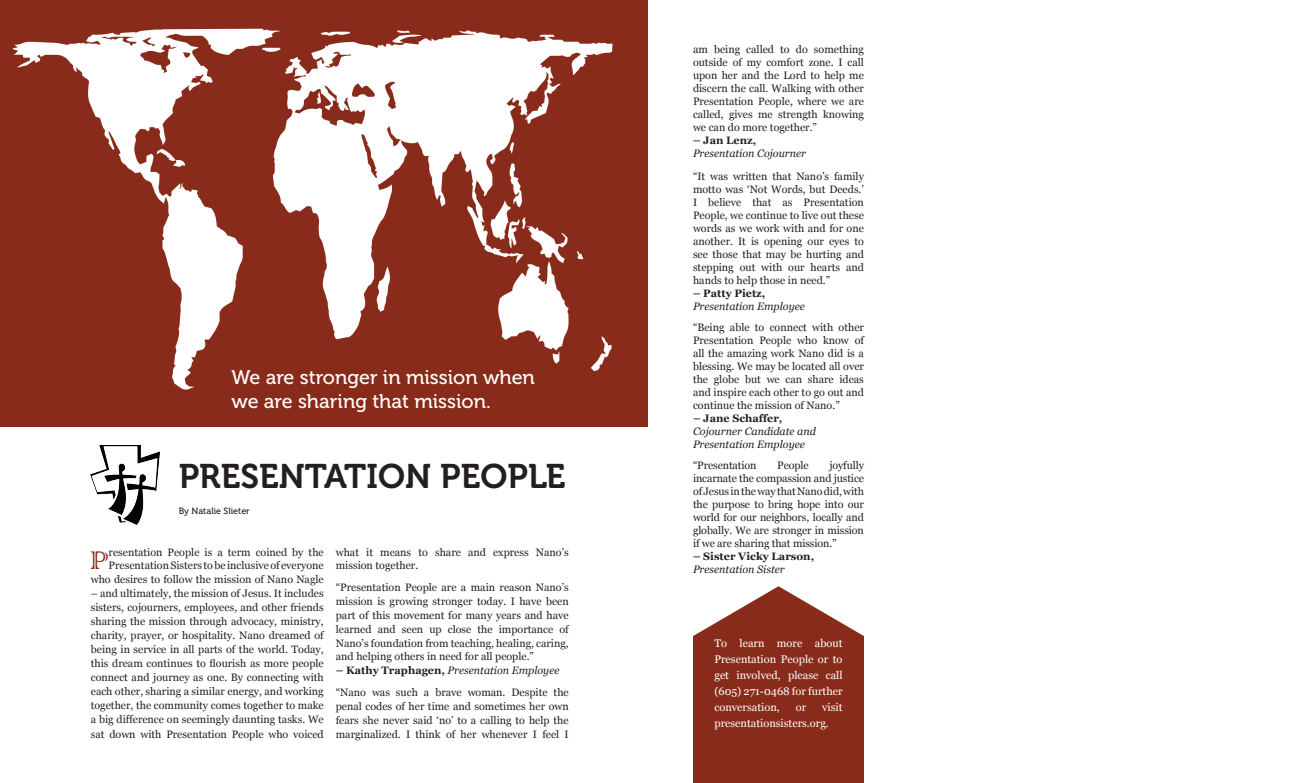
<style>
.page{position:relative;width:1296px;height:783px;background:#fff}
.page>*{position:absolute;margin:0;border:0;box-sizing:border-box;transform-origin:0 0}
.Body-Drop_Caps{font:34.1px "Colonna";color:#892b1a}
.No_Spacing{font:34px "Museo 700";color:#231f20}
.No_Spacing-2{font:19.7px/23.7px "Museo 500";color:#fff}
.t1{font:11px/16px "Georgia";color:#fff;text-align:justify}
.Body-Drop_Caps-2{font:10.8px/13px "Georgia";color:#231f20;text-align:justify}
.No_Spacing-3{font:italic 10.8px/13px "Georgia";color:#231f20}
.No_Spacing-4{font:700 10.8px "Georgia";color:#231f20}
.No_Spacing-5{font:9px "Museo 500";color:#231f20}
.s1{font-weight:700;font-style:normal}
</style>
<div class="page">
<div style="left:0;top:0;width:648px;height:426px;background:#892b1a"></div>
<img style="left:9px;top:28px;width:604px;height:362px">
<svg style="left:693px;top:586px;width:171px;height:197px;background:#984637"></svg>
<img style="left:91px;top:445px;width:68px;height:79px">
<p class="No_Spacing-2" style="left:231px;top:366px;width:305px">We are stronger in mission when we are sharing that mission.</p>
<p class="No_Spacing" style="left:179px;top:458px;width:388px">PRESENTATION PEOPLE</p>
<p class="No_Spacing-5" style="left:179px;top:506px;width:73px">By Natalie Slieter</p>
<p class="Body-Drop_Caps" style="left:90px;top:537px;width:21px">P</p>
<p class="Body-Drop_Caps-2" style="left:109px;top:545px;width:217px">resentation People is a term coined by the<br>Presentation Sisters to be inclusive of everyone</p>
<p class="Body-Drop_Caps-2" style="left:91px;top:572px;width:234px">who desires to follow the mission of Nano Nagle</p>
<p class="Body-Drop_Caps-2" style="left:91px;top:585px;width:235px;line-height:14.1px">– and ultimately, the mission of Jesus. It includes sisters, cojourners, employees, and other friends sharing the mission through advocacy, ministry, charity, prayer, or hospitality. Nano dreamed of being in service in all parts of the world. Today, this dream continues to flourish as more people connect and journey as one. By connecting with each other, sharing a similar energy, and working together, the community comes together to make a big difference on seemingly daunting tasks. We sat down with Presentation People who voiced</p>
<p class="Body-Drop_Caps-2" style="left:336px;top:544px;width:234px;line-height:13.8px">what it means to share and express Nano’s mission together.</p>
<p class="Body-Drop_Caps-2" style="left:336px;top:580px;width:235px;line-height:13.8px">“Presentation People are a main reason Nano’s mission is growing stronger today. I have been part of this movement for many years and have learned and seen up close the importance of Nano’s foundation from teaching, healing, caring, and helping others in need for all people.”</p>
<p class="No_Spacing-3" style="left:336px;top:664px;width:225px"><span class="s1">– Kathy Traphagen,</span> Presentation Employee</p>
<p class="Body-Drop_Caps-2" style="left:336px;top:685px;width:234px;line-height:13.8px">“Nano was such a brave woman. Despite the penal codes of her time and sometimes her own fears she never said ‘no’ to a calling to help the marginalized. I think of her whenever I feel I</p>
<p class="Body-Drop_Caps-2" style="left:693px;top:42px;width:173px">am being called to do something outside of my comfort zone. I call upon her and the Lord to help me discern the call. Walking with other Presentation People, where we are called, gives me strength knowing we can do more together.”</p>
<p class="No_Spacing-4" style="left:693px;top:132px;width:65px">– Jan Lenz,</p>
<p class="No_Spacing-3" style="left:693px;top:146px;width:115px">Presentation Cojourner</p>
<p class="Body-Drop_Caps-2" style="left:693px;top:169px;width:172px">“It was written that Nano’s family motto was ‘Not Words, but Deeds.’ I believe that as Presentation People, we continue to live out these words as we work with and for one another. It is opening our eyes to see those that may be hurting and stepping out with our hearts and hands to help those in need.”</p>
<p class="No_Spacing-4" style="left:693px;top:285px;width:74px">– Patty Pietz,</p>
<p class="No_Spacing-3" style="left:693px;top:299px;width:113px">Presentation Employee</p>
<p class="Body-Drop_Caps-2" style="left:693px;top:320px;width:173px">“Being able to connect with other Presentation People who know of all the amazing work Nano did is a blessing. We may be located all over the globe but we can share ideas and inspire each other to go out and continue the mission of Nano.”</p>
<p class="No_Spacing-4" style="left:693px;top:410px;width:91px">– Jane Schaffer,</p>
<p class="No_Spacing-3" style="left:693px;top:424px;width:124px">Cojourner Candidate and<br>Presentation Employee</p>
<p class="Body-Drop_Caps-2" style="left:693px;top:458px;width:65px">“Presentation</p>
<p class="Body-Drop_Caps-2" style="left:777px;top:458px;width:33px">People</p>
<p class="Body-Drop_Caps-2" style="left:693px;top:458px;width:172px;text-indent:136px">joyfully incarnate the compassion and justice of Jesus in the way that Nano did, with the purpose to bring hope into our world for our neighbors, locally and globally. We are stronger in mission if we are sharing that mission.”</p>
<p class="No_Spacing-4" style="left:693px;top:548px;width:123px">– Sister Vicky Larson,</p>
<p class="No_Spacing-3" style="left:693px;top:562px;width:93px">Presentation Sister</p>
<p class="t1" style="left:714px;top:634px;width:130px">To learn more about Presentation People or to get involved, please call (605) 271-0468 for further conversation,</p>
<p class="t1" style="left:714px;top:698px;width:130px;text-indent:108px">visit presentationsisters.org.</p>
<p class="t1" style="left:796px;top:698px;width:12px">or</p>
</div>
